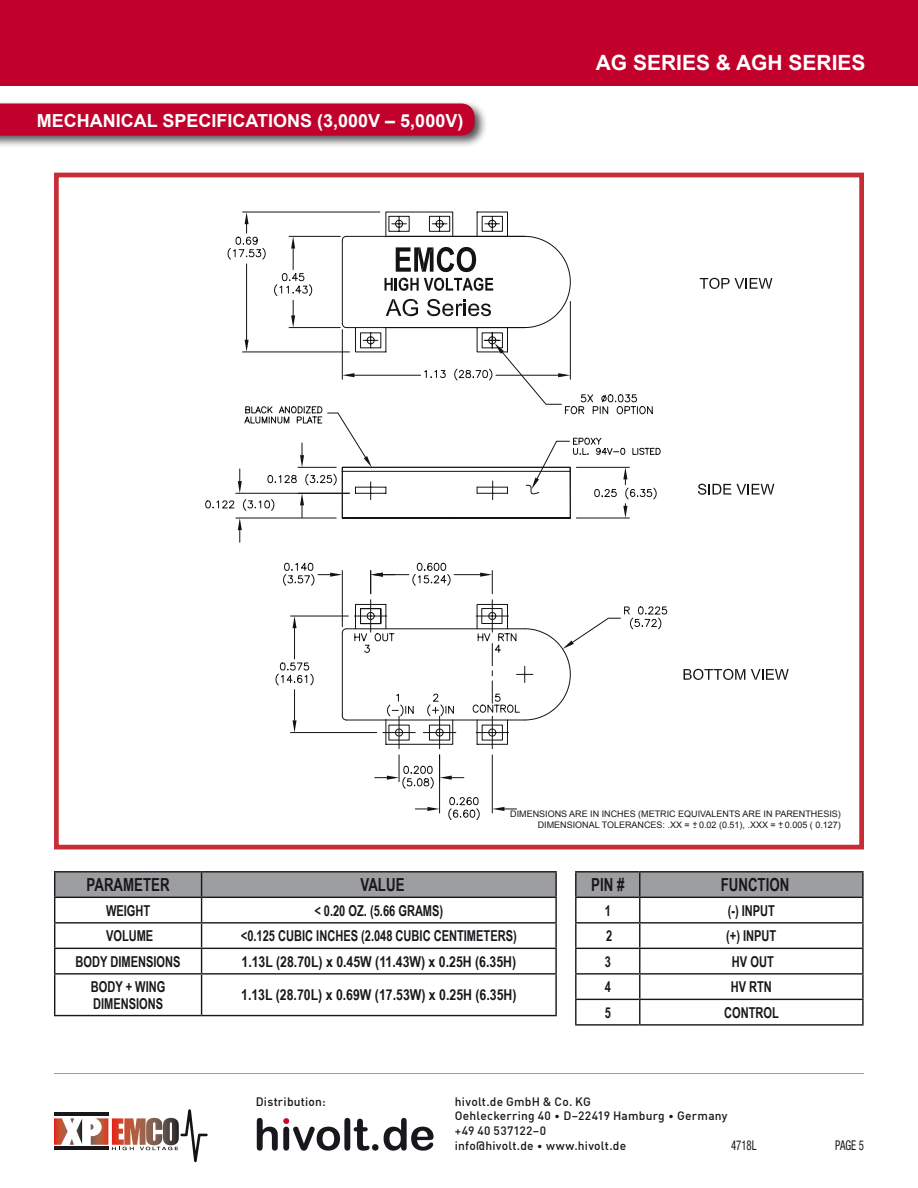
<style>
.page{position:relative;width:918px;height:1188px;background:#fff}
.page>*{position:absolute;margin:0;border:0;box-sizing:border-box;transform-origin:0 0}
.t1{font:700 21px "Arial";color:#fff}
.t2{font:700 18px "Arial";color:#fff}
.t3{font:700 18px "Arial Narrow";color:#1a171c;scale:.9 1}
.t4{font:700 15px/17px "Arial Narrow";color:#1a171c;scale:.9 1}
.t5{font:700 15px "Arial Narrow";color:#1a171c}
.t6{font:condensed 13.5px "Helvetica Neue";color:#1a171c;scale:.8 1}
.t7{font:500 12px/14.9px "DIN Offc";letter-spacing:.02em;color:#1a171c}
.t8{font:9px/10.5px "Arial";color:#1a171c;text-align:right}
.s1{font-size:10.5px}
</style>
<div class="page">
<svg style="left:257px;top:1118px;width:177px;height:33px"></svg>
<hr style="left:54px;top:1073px;width:810px;height:1px;background:#9d9ea0">
<svg style="left:82px;top:1119px;width:9px;height:26px"></svg>
<hr style="left:54px;top:1113px;width:54px;height:3px;background:#1a171c">
<svg style="left:54px;top:1118px;width:28px;height:27px"></svg>
<svg style="left:91px;top:1109px;width:117px;height:53px"></svg>
<hr style="left:54px;top:1147px;width:54px;height:3px;background:#1a171c">
<div style="left:54px;top:173px;width:810px;height:676px;border:5px solid #c62d36"></div>
<svg style="left:684px;top:669px;width:61px;height:11px"></svg>
<svg style="left:751px;top:669px;width:38px;height:11px"></svg>
<svg style="left:700px;top:278px;width:72px;height:11px"></svg>
<svg style="left:698px;top:484px;width:76px;height:11px"></svg>
<svg style="left:227px;top:212px;width:426px;height:608px"></svg>
<div style="left:0;top:0;width:918px;height:86px;background:#c1002b"></div>
<hr style="left:575px;top:873px;width:2px;height:24px;background:#1a171c">
<hr style="left:862px;top:873px;width:2px;height:24px;background:#1a171c">
<hr style="left:575px;top:897px;width:65px;height:1px;background:#1a171c">
<hr style="left:575px;top:898px;width:2px;height:24px;background:#1a171c">
<hr style="left:640px;top:897px;width:224px;height:1px;background:#1a171c">
<hr style="left:862px;top:898px;width:2px;height:24px;background:#1a171c">
<hr style="left:575px;top:922px;width:65px;height:2px;background:#1a171c">
<hr style="left:575px;top:924px;width:2px;height:24px;background:#1a171c">
<hr style="left:640px;top:922px;width:224px;height:2px;background:#1a171c">
<hr style="left:862px;top:924px;width:2px;height:24px;background:#1a171c">
<hr style="left:575px;top:948px;width:65px;height:1px;background:#1a171c">
<hr style="left:575px;top:949px;width:2px;height:24px;background:#1a171c">
<hr style="left:640px;top:948px;width:224px;height:1px;background:#1a171c">
<hr style="left:862px;top:949px;width:2px;height:24px;background:#1a171c">
<hr style="left:575px;top:973px;width:65px;height:2px;background:#1a171c">
<hr style="left:575px;top:975px;width:2px;height:24px;background:#1a171c">
<hr style="left:640px;top:973px;width:224px;height:2px;background:#1a171c">
<hr style="left:862px;top:975px;width:2px;height:24px;background:#1a171c">
<hr style="left:575px;top:999px;width:65px;height:1px;background:#1a171c">
<hr style="left:575px;top:1000px;width:2px;height:24px;background:#1a171c">
<hr style="left:640px;top:999px;width:224px;height:1px;background:#1a171c">
<svg style="left:576px;top:873px;width:287px;height:151px"></svg>
<hr style="left:862px;top:1000px;width:2px;height:24px;background:#1a171c">
<hr style="left:575px;top:1024px;width:65px;height:2px;background:#1a171c">
<hr style="left:640px;top:1024px;width:224px;height:2px;background:#1a171c">
<hr style="left:575px;top:871px;width:65px;height:2px;background:#1a171c">
<hr style="left:640px;top:871px;width:224px;height:2px;background:#1a171c">
<hr style="left:555px;top:873px;width:2px;height:24px;background:#1a171c">
<hr style="left:202px;top:897px;width:355px;height:1px;background:#1a171c">
<hr style="left:555px;top:898px;width:2px;height:24px;background:#1a171c">
<hr style="left:202px;top:922px;width:355px;height:2px;background:#1a171c">
<hr style="left:555px;top:924px;width:2px;height:24px;background:#1a171c">
<hr style="left:202px;top:948px;width:355px;height:1px;background:#1a171c">
<svg style="left:54px;top:873px;width:502px;height:100px"></svg>
<hr style="left:555px;top:949px;width:2px;height:24px;background:#1a171c">
<hr style="left:54px;top:973px;width:148px;height:2px;background:#1a171c">
<hr style="left:54px;top:975px;width:1px;height:40px;background:#1a171c">
<hr style="left:202px;top:973px;width:355px;height:2px;background:#1a171c">
<hr style="left:201px;top:975px;width:1px;height:40px;background:#1a171c">
<hr style="left:555px;top:975px;width:2px;height:40px;background:#1a171c">
<hr style="left:54px;top:1015px;width:148px;height:1px;background:#1a171c">
<hr style="left:202px;top:1015px;width:355px;height:1px;background:#1a171c">
<hr style="left:54px;top:871px;width:148px;height:2px;background:#1a171c">
<hr style="left:202px;top:871px;width:355px;height:2px;background:#1a171c">
<div style="left:0;top:100px;width:487px;height:49px;background:#1a171c;opacity:.74"></div>
<div style="left:0;top:103px;width:475px;height:33px;background:#c1002b"></div>
<p class="t2" style="left:37px;top:108px;width:428px">MECHANICAL SPECIFICATIONS (3,000V – 5,000V)</p>
<h1 class="t1" style="left:596px;top:49px;width:271px">AG SERIES &amp; AGH SERIES</h1>
<p class="t8" style="left:510px;top:809px;width:332px">DIMENSIONS ARE IN INCHES (METRIC EQUIVALENTS ARE IN PARENTHESIS)<br>DIMENSIONAL TOLERANCES: .XX = +- 0.02 (0.51), .XXX = +- 0.005 ( 0.127)</p>
<p class="t3" style="left:87px;top:871px;width:94px">PARAMETER</p>
<p class="t3" style="left:361px;top:871px;width:50px">VALUE</p>
<p class="t4" style="left:106px;top:901px;width:51px">WEIGHT</p>
<p class="t4" style="left:314px;top:901px;width:145px">&lt; 0.20 OZ. (5.66 GRAMS)</p>
<p class="t4" style="left:106px;top:927px;width:54px">VOLUME</p>
<p class="t4" style="left:241px;top:927px;width:308px">&lt;0.125 CUBIC INCHES (2.048 CUBIC CENTIMETERS)</p>
<p class="t4" style="left:76px;top:952px;width:118px">BODY DIMENSIONS</p>
<p class="t5" style="left:242px;top:950px;width:276px">1.13L (28.70L) x 0.45W (11.43W) x 0.25H (6.35H)</p>
<p class="t4" style="left:91px;top:977px;width:84px">BODY + WING<br>DIMENSIONS</p>
<p class="t5" style="left:241px;top:984px;width:277px">1.13L (28.70L) x 0.69W (17.53W) x 0.25H (6.35H)</p>
<p class="t3" style="left:591px;top:871px;width:38px">PIN #</p>
<p class="t3" style="left:721px;top:871px;width:78px">FUNCTION</p>
<p class="t4" style="left:605px;top:901px;width:8px">1</p>
<p class="t4" style="left:728px;top:901px;width:54px">(-) INPUT</p>
<p class="t4" style="left:606px;top:927px;width:8px">2</p>
<p class="t4" style="left:726px;top:927px;width:57px">(+) INPUT</p>
<p class="t4" style="left:605px;top:952px;width:8px">3</p>
<p class="t4" style="left:732px;top:952px;width:48px">HV OUT</p>
<p class="t4" style="left:605px;top:978px;width:8px">4</p>
<p class="t4" style="left:731px;top:978px;width:47px">HV RTN</p>
<p class="t4" style="left:605px;top:1003px;width:8px">5</p>
<p class="t4" style="left:724px;top:1003px;width:62px">CONTROL</p>
<p class="t7" style="left:256px;top:1094px;width:72px">Distribution:</p>
<p class="t7" style="left:455px;top:1093px;width:274px">hivolt.de GmbH &amp; Co. KG<br>Oehleckerring 40 <span class="s1">•</span> D–22419 Hamburg <span class="s1">•</span> Germany +49 40 537122–0<br>info@hivolt.de <span class="s1">•</span> www.hivolt.de</p>
<p class="t6" style="left:731px;top:1138px;width:33px">4718L</p>
<p class="t6" style="left:835px;top:1138px;width:37px">PAGE 5</p>
</div>
